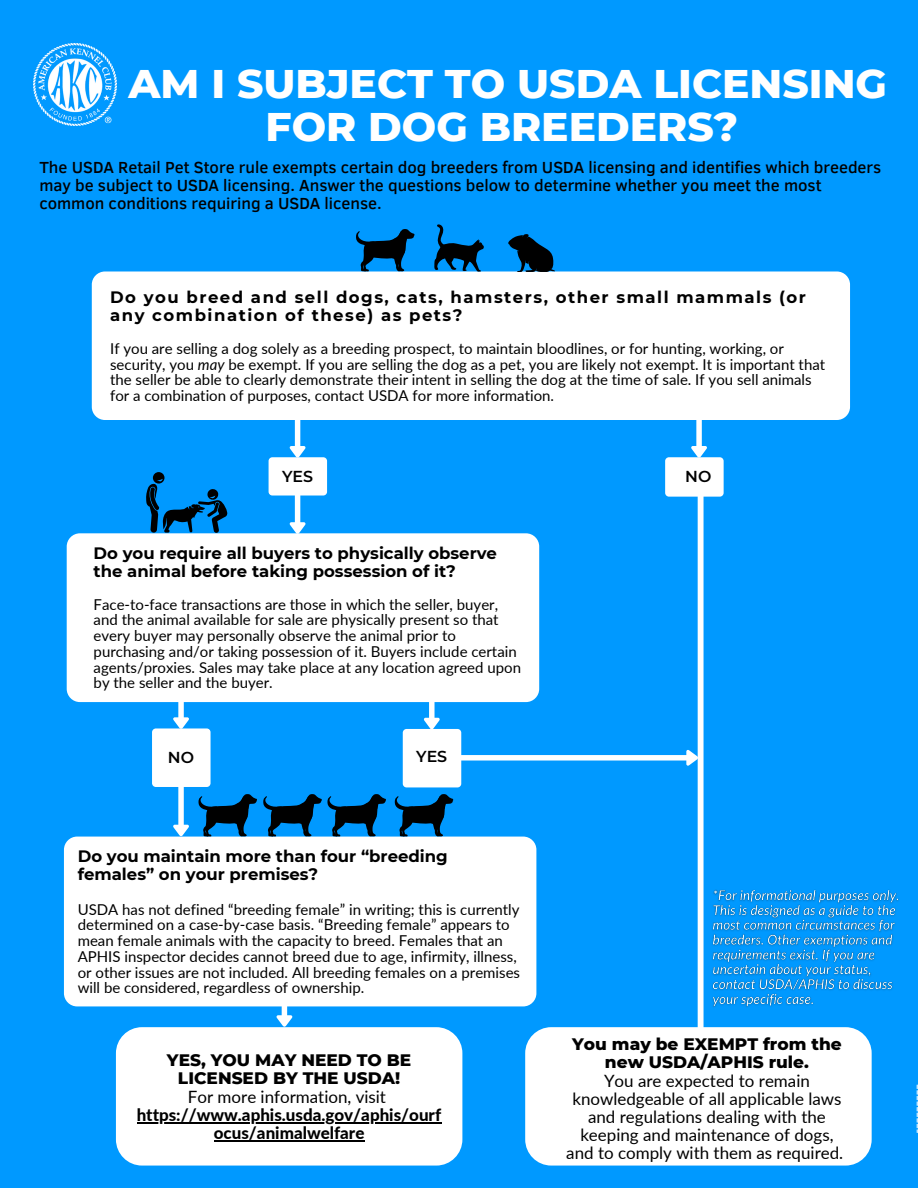
<style>
.page{position:relative;width:918px;height:1188px;background:#09f}
.page>*{position:absolute;margin:0;border:0;box-sizing:border-box;transform-origin:0 0}
.t1{font:800 40.8px/42.8px "Montserrat";color:#fff;text-align:center}
.t2{font:16.95px "Lato";color:#000}
.t3{font:800 16.95px/18px "Montserrat";color:#000;text-align:center}
.t4{font:800 16.95px/18px "Lato";color:#000;text-align:center}
.t5{font:500 16.5px/18px "Clear Sans";color:#000}
.t6{font:700 16.5px/18px "Montserrat";color:#000}
.t7{font:700 16.5px/18px "Montserrat";letter-spacing:.09em;color:#000}
.t8{font:600 15.9px "Montserrat";color:#000}
.t9{font:15px/15.8px "Lato";color:#000}
.s1{font-style:italic}
</style>
<div class="page">
<div style="left:92px;top:272px;width:758px;height:148px;background:#fff;border-radius:13px"></div>
<div style="left:116px;top:1027px;width:346px;height:139px;background:#fff;border-radius:26px"></div>
<svg style="left:290px;top:420px;width:15px;height:37px"></svg>
<svg style="left:290px;top:496px;width:15px;height:37px"></svg>
<svg style="left:173px;top:702px;width:16px;height:26px"></svg>
<div style="left:269px;top:457px;width:58px;height:39px;background:#fff;border-radius:4px"></div>
<svg style="left:917px;top:1085px;width:1px;height:48px"></svg>
<svg style="left:508px;top:234px;width:47px;height:38px"></svg>
<svg style="left:355px;top:229px;width:60px;height:43px"></svg>
<svg style="left:434px;top:224px;width:50px;height:48px"></svg>
<svg style="left:691px;top:420px;width:16px;height:37px"></svg>
<div style="left:665px;top:457px;width:59px;height:40px;background:#fff;border-radius:4px"></div>
<div style="left:67px;top:533px;width:472px;height:169px;background:#fff;border-radius:13px"></div>
<div style="left:64px;top:837px;width:472px;height:169px;background:#fff;border-radius:13px"></div>
<svg style="left:173px;top:787px;width:16px;height:49px"></svg>
<div style="left:152px;top:728px;width:59px;height:59px;background:#fff;border-radius:4px"></div>
<svg style="left:146px;top:472px;width:82px;height:61px"></svg>
<svg style="left:198px;top:794px;width:188px;height:43px"></svg>
<svg style="left:394px;top:491px;width:315px;height:578px"></svg>
<svg style="left:277px;top:1006px;width:15px;height:21px"></svg>
<div style="left:525px;top:1027px;width:347px;height:139px;background:#fff;border-radius:26px"></div>
<img style="left:34px;top:44px;width:82px;height:82px">
<hr style="left:137px;top:1122px;width:305px;height:1px;background:#000">
<hr style="left:214px;top:1140px;width:150px;height:1px;background:#000">
<img style="left:712px;top:889px;width:187px;height:118px">
<p class="t1" style="left:129px;top:62px;width:760px">AM I SUBJECT TO USDA LICENSING<br>FOR DOG BREEDERS?</p>
<p class="t5" style="left:39px;top:157px;width:843px">The USDA Retail Pet Store rule exempts certain dog breeders from USDA licensing and identifies which breeders may be subject to USDA licensing. Answer the questions below to determine whether you meet the most common conditions requiring a USDA license.</p>
<p class="t7" style="left:110px;top:288px;width:697px">Do you breed and sell dogs, cats, hamsters, other small mammals (or any combination of these) as pets?</p>
<p class="t9" style="left:110px;top:340px;width:717px">If you are selling a dog solely as a breeding prospect, to maintain bloodlines, or for hunting, working, or security, you <span class="s1">may</span> be exempt. If you are selling the dog as a pet, you are likely not exempt. It is important that the seller be able to clearly demonstrate their intent in selling the dog at the time of sale. If you sell animals for a combination of purposes, contact USDA for more information.</p>
<p class="t8" style="left:282px;top:466px;width:33px">YES</p>
<p class="t6" style="left:94px;top:544px;width:405px">Do you require all buyers to physically observe the animal before taking possession of it?</p>
<p class="t9" style="left:94px;top:596px;width:429px">Face-to-face transactions are those in which the seller, buyer, and the animal available for sale are physically present so that every buyer may personally observe the animal prior to purchasing and/or taking possession of it. Buyers include certain agents/proxies. Sales may take place at any location agreed upon by the seller and the buyer.</p>
<p class="t8" style="left:168px;top:747px;width:28px">NO</p>
<p class="t8" style="left:416px;top:746px;width:33px">YES</p>
<p class="t6" style="left:78px;top:847px;width:372px">Do you maintain more than four “breeding females” on your premises?</p>
<p class="t9" style="left:78px;top:901px;width:444px">USDA has not defined “breeding female” in writing; this is currently determined on a case-by-case basis. “Breeding female” appears to mean female animals with the capacity to breed. Females that an APHIS inspector decides cannot breed due to age, infirmity, illness, or other issues are not included. All breeding females on a premises will be considered, regardless of ownership.</p>
<p class="t3" style="left:167px;top:1051px;width:246px">YES, YOU MAY NEED TO BE<br>LICENSED BY THE USDA!</p>
<p class="t2" style="left:188px;top:1086px;width:200px">For more information, visit</p>
<p class="t4" style="left:137px;top:1105px;width:306px">https://www.aphis.usda.gov/aphis/ourf ocus/animalwelfare</p>
<p class="t8" style="left:685px;top:466px;width:28px">NO</p>
<p class="t3" style="left:572px;top:1035px;width:271px">You may be EXEMPT from the</p>
<p class="t3" style="left:605px;top:1053px;width:205px">new USDA/APHIS rule.</p>
<p class="t2" style="left:604px;top:1070px;width:207px">You are expected to remain</p>
<p class="t2" style="left:572px;top:1088px;width:271px">knowledgeable of all applicable laws</p>
<p class="t2" style="left:588px;top:1106px;width:239px">and regulations dealing with the</p>
<p class="t2" style="left:580px;top:1124px;width:255px">keeping and maintenance of dogs,</p>
<p class="t2" style="left:566px;top:1142px;width:279px">and to comply with them as required.</p>
</div>
